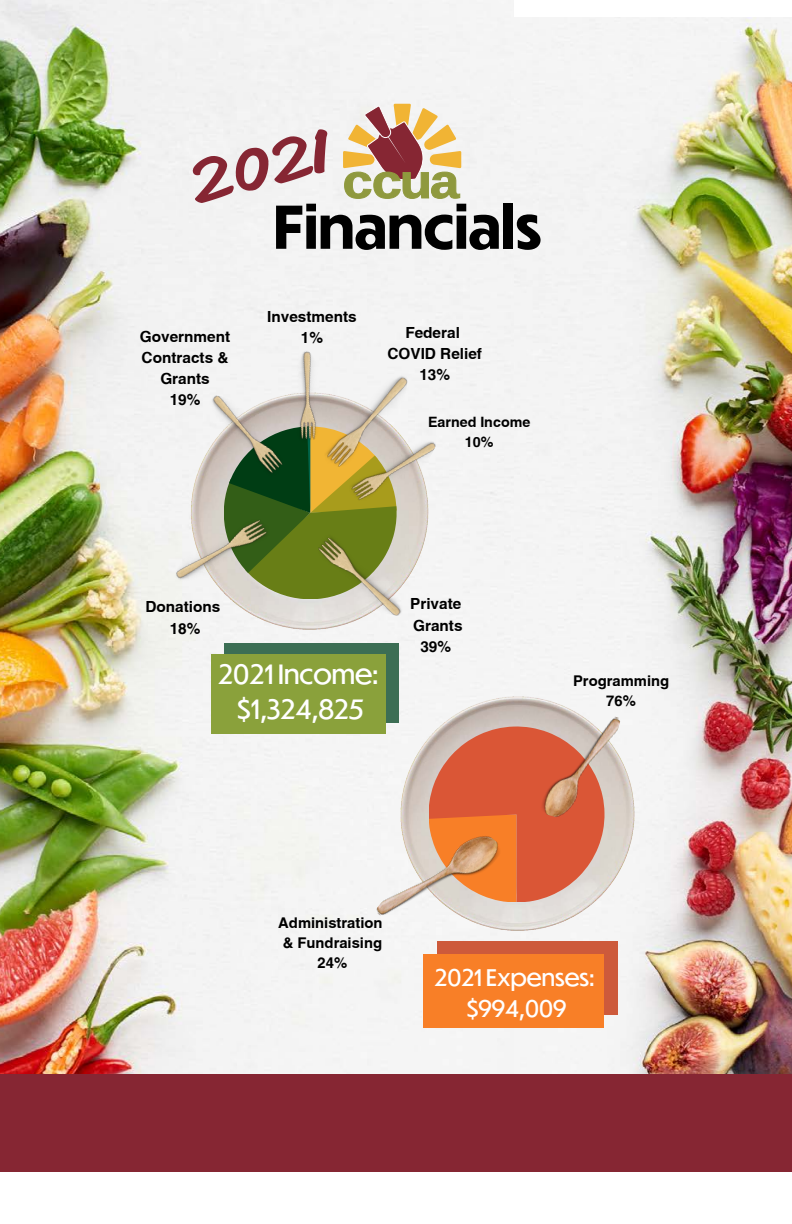
<style>
.page{position:relative;width:792px;height:1224px;background:#fff}
.page>*{position:absolute;margin:0;border:0;box-sizing:border-box;transform-origin:0 0}
.t1{font:89.2px "Quick Kiss";color:#862633}
.t2{font:700 57.8px "Dunbar Tall";color:#000}
.t3{font:26.2px/35.8px "Dunbar Tall";color:#fff;text-align:center}
.t4{font:22.6px/31.4px "Dunbar Tall";color:#fff;text-align:center}
.t5{font:700 15.4px/21.2px "Swansea";color:#000;text-align:center}
.t6{font:700 14.8px/20.4px "Swansea";color:#000;text-align:center}
.t7{font:700 14.2px/19.8px "Swansea";color:#000;text-align:center}
</style>
<div class="page">
<img style="left:513px;top:18px;width:279px;height:1056px">
<img style="left:0;top:0;width:513px;height:1074px">
<div style="left:437px;top:941px;width:180px;height:74px;background:#cd5a3b"></div>
<div style="left:423px;top:955px;width:181px;height:73px;background:#f87f27"></div>
<img style="left:180px;top:384px;width:258px;height:255px">
<div style="left:224px;top:644px;width:174px;height:79px;background:#3c6e54"></div>
<div style="left:211px;top:655px;width:174px;height:78px;background:#8aa13b"></div>
<img style="left:397px;top:689px;width:246px;height:251px">
<svg style="left:224px;top:451px;width:173px;height:148px;background:#5f741e"></svg>
<svg style="left:429px;top:727px;width:176px;height:175px;background:#da6e50"></svg>
<img style="left:538px;top:704px;width:83px;height:123px">
<img style="left:191px;top:393px;width:109px;height:89px">
<img style="left:374px;top:809px;width:131px;height:141px">
<img style="left:303px;top:528px;width:114px;height:89px">
<img style="left:318px;top:361px;width:91px;height:119px">
<img style="left:169px;top:491px;width:109px;height:120px">
<img style="left:340px;top:412px;width:99px;height:112px">
<img style="left:255px;top:345px;width:100px;height:106px">
<div style="left:0;top:1074px;width:792px;height:97px;background:#862633"></div>
<svg style="left:343px;top:104px;width:118px;height:95px"></svg>
<h1 class="t1" style="left:174px;top:119px;width:149px;rotate:-14deg">2021</h1>
<h2 class="t2" style="left:273px;top:187px;width:270px">Financials</h2>
<p class="t5" style="left:267px;top:307px;width:91px">Investments</p>
<p class="t5" style="left:140px;top:327px;width:92px">Government</p>
<p class="t5" style="left:301px;top:329px;width:24px">1%</p>
<p class="t5" style="left:142px;top:348px;width:88px">Contracts &amp;<br>Grants<br>19%</p>
<p class="t5" style="left:388px;top:323px;width:96px">Federal<br>COVID Relief<br>13%</p>
<p class="t7" style="left:428px;top:414px;width:104px">Earned Income<br>10%</p>
<p class="t5" style="left:145px;top:598px;width:76px">Donations<br>18%</p>
<h3 class="t3" style="left:218px;top:655px;width:162px">2021 Income: $1,324,825</h3>
<p class="t5" style="left:410px;top:595px;width:54px">Private<br>Grants<br>39%</p>
<p class="t6" style="left:573px;top:672px;width:98px">Programming<br>76%</p>
<p class="t6" style="left:278px;top:914px;width:106px">Administration &amp; Fundraising<br>24%</p>
<h3 class="t4" style="left:434px;top:960px;width:162px">2021 Expenses: $994,009</h3>
</div>
